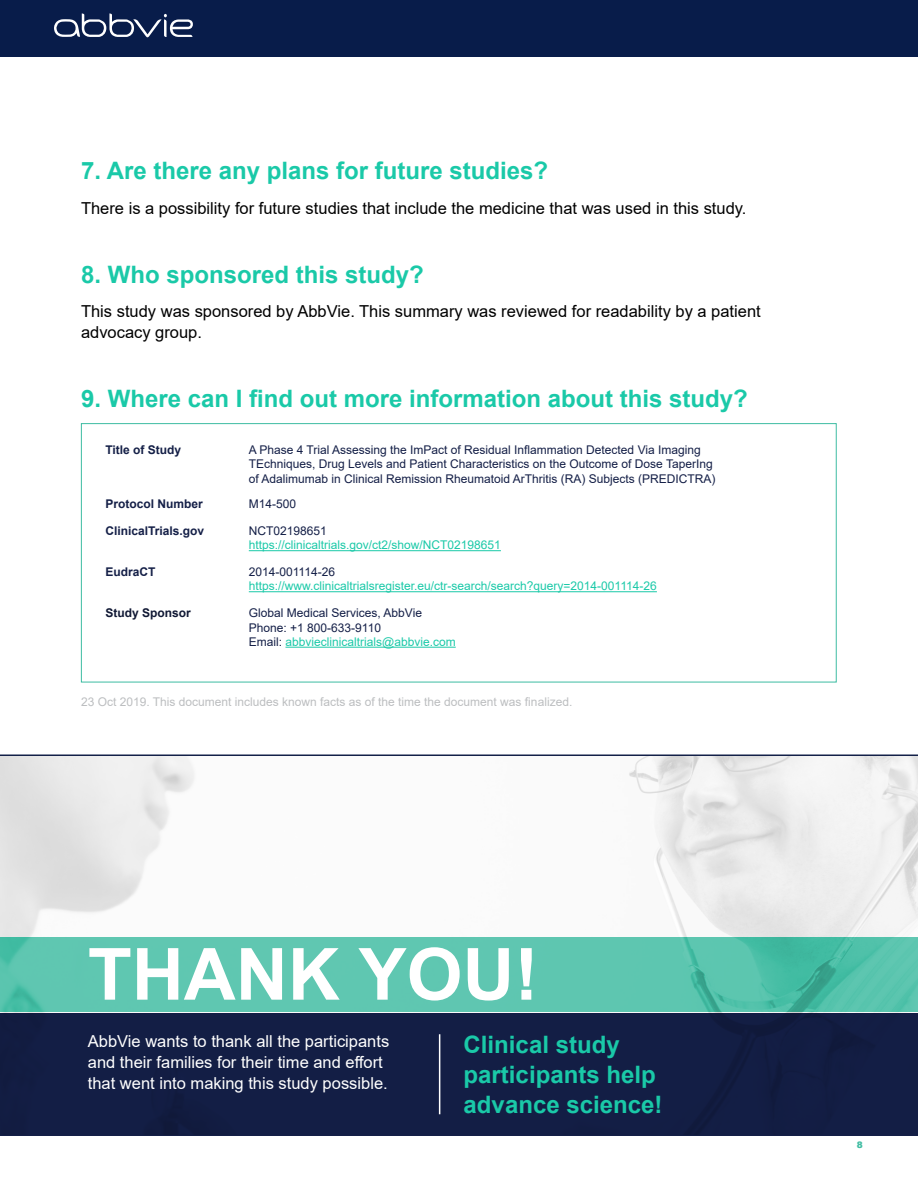
<style>
.page{position:relative;width:918px;height:1188px;background:#fff}
.page>*{position:absolute;margin:0;border:0;box-sizing:border-box;transform-origin:0 0}
.t1{font:700 72px "Arial";color:#fff}
.t2{font:700 24px/30px "Arial";color:#1ac9a8}
.t3{font:16.5px/21px "Arial";color:#000}
.t4{font:16.5px/21px "Arial";color:#fff}
.t5{font:12px/14.4px "Arial";color:#141f47}
.t6{font:12px "Arial";color:#1ac9a8}
.t7{font:12px "Arial";color:#bcbec0}
.t8{font:700 12px "Arial";color:#141f47}
.t9{font:700 12px "Arial";color:#101834}
.t10{font:900 9px "Arial";color:#42bda3}
.s1{color:#1ac9a8}
</style>
<div class="page">
<div style="left:0;top:0;width:918px;height:56px;background:#081c4a"></div>
<svg style="left:54px;top:13px;width:139px;height:24px"></svg>
<img style="left:0;top:756px;width:918px;height:257px">
<div style="left:0;top:1013px;width:918px;height:123px;background:#141f47"></div>
<hr style="left:439px;top:1034px;width:1px;height:80px;background:#fff">
<svg style="left:0;top:937px;width:918px;height:74px;background:#5ac4ae"></svg>
<hr style="left:0;top:754px;width:918px;height:2px;background:#132048">
<hr style="left:249px;top:550px;width:252px;height:1px;background:#1ac9a8">
<hr style="left:249px;top:591px;width:408px;height:1px;background:#1ac9a8">
<hr style="left:285px;top:647px;width:171px;height:1px;background:#1ac9a8">
<div style="left:81px;top:423px;width:756px;height:259px;border:1px solid #3dbca2"></div>
<h2 class="t2" style="left:81px;top:156px;width:469px">7. Are there any plans for future studies?</h2>
<h3 class="t3" style="left:81px;top:198px;width:667px">There is a possibility for future studies that include the medicine that was used in this study.</h3>
<h2 class="t2" style="left:81px;top:260px;width:344px">8. Who sponsored this study?</h2>
<h3 class="t3" style="left:81px;top:301px;width:681px">This study was sponsored by AbbVie. This summary was reviewed for readability by a patient advocacy group.</h3>
<h2 class="t2" style="left:81px;top:384px;width:668px">9. Where can I find out more information about this study?</h2>
<p class="t8" style="left:105px;top:441px;width:77px">Title of Study</p>
<p class="t5" style="left:249px;top:443px;width:468px">A Phase 4 Trial Assessing the ImPact of Residual Inflammation Detected Via Imaging<br>TEchniques, Drug Levels and Patient Characteristics on the Outcome of Dose TaperIng of Adalimumab in Clinical Remission Rheumatoid ArThritis (RA) Subjects (PREDICTRA)</p>
<p class="t8" style="left:105px;top:495px;width:99px">Protocol Number</p>
<p class="t5" style="left:249px;top:497px;width:49px">M14-500</p>
<p class="t8" style="left:105px;top:522px;width:100px">ClinicalTrials.gov</p>
<p class="t5" style="left:249px;top:524px;width:80px">NCT02198651</p>
<p class="t6" style="left:249px;top:537px;width:254px">https://clinicaltrials.gov/ct2/show/NCT02198651</p>
<p class="t8" style="left:105px;top:563px;width:52px">EudraCT</p>
<p class="t5" style="left:249px;top:565px;width:88px">2014-001114-26</p>
<p class="t6" style="left:249px;top:578px;width:410px">https://www.clinicaltrialsregister.eu/ctr-search/search?query=2014-001114-26</p>
<p class="t9" style="left:105px;top:604px;width:87px">Study Sponsor</p>
<p class="t5" style="left:249px;top:606px;width:208px">Global Medical Services, AbbVie<br>Phone: +1 800-633-9110<br>Email: <span class="s1">abbvieclinicaltrials@abbvie.com</span></p>
<p class="t7" style="left:81px;top:694px;width:493px">23 Oct 2019. This document includes known facts as of the time the document was finalized.</p>
<h1 class="t1" style="left:88px;top:924px;width:452px">THANK YOU!</h1>
<h3 class="t4" style="left:88px;top:1031px;width:303px">AbbVie wants to thank all the participants and their families for their time and effort that went into making this study possible.</h3>
<h2 class="t2" style="left:464px;top:1030px;width:200px">Clinical study participants help advance science!</h2>
<p class="t10" style="left:857px;top:1139px;width:8px">8</p>
</div>
